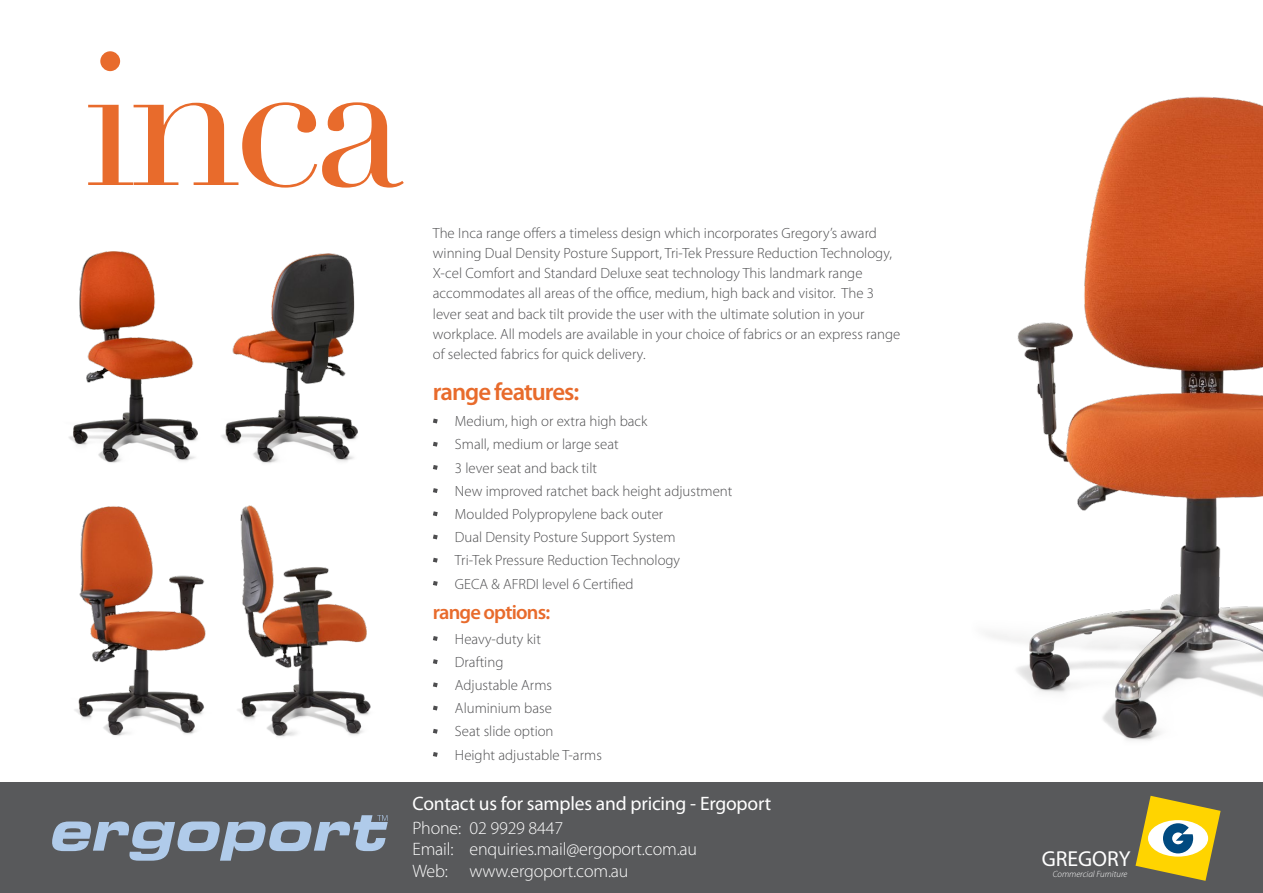
<style>
.page{position:relative;width:1263px;height:893px;background:#fff}
.page>*{position:absolute;margin:0;border:0;box-sizing:border-box;transform-origin:0 0}
.t1{font:186.9px "Didot LT Std";color:#e86b2c}
.t2{font:600 24.75px "Myriad Pro";letter-spacing:-.04em;color:#e86b2c}
.t3{font:21.75px "Myriad Pro";color:#fff}
.t4{font:600 20.4px "Myriad Pro";letter-spacing:-.04em;color:#e86b2c}
.t5{font:19.5px "Myriad Pro";letter-spacing:-.01em;color:#fff}
.t6{font:300 18px/21.8px "Myriad Pro";letter-spacing:-.01em;color:#fff}
.t7{font:300 14.85px/23.2px "Myriad Pro";color:#4d4d4f}
.t8{font:italic 300 9px "Myriad Pro";color:#fff}
</style>
<div class="page">
<svg style="left:433px;top:419px;width:5px;height:4px"></svg>
<svg style="left:433px;top:442px;width:5px;height:5px"></svg>
<svg style="left:433px;top:465px;width:5px;height:5px"></svg>
<svg style="left:433px;top:488px;width:5px;height:5px"></svg>
<svg style="left:433px;top:511px;width:5px;height:5px"></svg>
<svg style="left:433px;top:534px;width:5px;height:5px"></svg>
<svg style="left:433px;top:558px;width:5px;height:5px"></svg>
<svg style="left:433px;top:581px;width:5px;height:5px"></svg>
<svg style="left:433px;top:636px;width:5px;height:5px"></svg>
<svg style="left:433px;top:659px;width:5px;height:5px"></svg>
<svg style="left:433px;top:682px;width:5px;height:5px"></svg>
<svg style="left:433px;top:706px;width:5px;height:4px"></svg>
<svg style="left:433px;top:729px;width:5px;height:5px"></svg>
<svg style="left:433px;top:752px;width:5px;height:5px"></svg>
<img style="left:988px;top:96px;width:275px;height:645px">
<img style="left:74px;top:506px;width:132px;height:230px">
<img style="left:237px;top:505px;width:134px;height:232px">
<img style="left:221px;top:253px;width:137px;height:210px">
<img style="left:69px;top:251px;width:129px;height:212px">
<div style="left:0;top:782px;width:1263px;height:111px;background:#58595b"></div>
<svg style="left:1135px;top:796px;width:85px;height:85px"></svg>
<svg style="left:52px;top:815px;width:336px;height:46px"></svg>
<h1 class="t1" style="left:83px;top:9px;width:323px">inca</h1>
<p class="t7" style="left:433px;top:222px;width:469px;line-height:20.2px">The Inca range offers a timeless design which incorporates Gregory’s award winning Dual Density Posture Support, Tri-Tek Pressure Reduction Technology, X-cel Comfort and Standard Deluxe seat technology This landmark range accommodates all areas of the office, medium, high back and visitor. The 3 lever seat and back tilt provide the user with the ultimate solution in your workplace. All models are available in your choice of fabrics or an express range of selected fabrics for quick delivery.</p>
<h2 class="t2" style="left:433px;top:376px;width:148px">range features:</h2>
<p class="t7" style="left:455px;top:409px;width:279px">Medium, high or extra high back<br>Small, medium or large seat<br>3 lever seat and back tilt<br>New improved ratchet back height adjustment Moulded Polypropylene back outer<br>Dual Density Posture Support System<br>Tri-Tek Pressure Reduction Technology<br>GECA &amp; AFRDI level 6 Certified</p>
<h3 class="t4" style="left:433px;top:599px;width:119px">range options:</h3>
<p class="t7" style="left:455px;top:627px;width:148px">Heavy-duty kit<br>Drafting<br>Adjustable Arms<br>Aluminium base<br>Seat slide option<br>Height adjustable T-arms</p>
<h3 class="t5" style="left:412px;top:791px;width:360px">Contact us for samples and pricing - Ergoport</h3>
<p class="t6" style="left:412px;top:817px;width:286px">Phone: 02 9929 8447<br>Email: enquiries.mail@ergoport.com.au<br>Web: www.ergoport.com.au</p>
<h3 class="t3" style="left:1042px;top:845px;width:90px">GREGORY</h3>
<p class="t8" style="left:1053px;top:869px;width:76px">Commercial Furniture</p>
</div>
